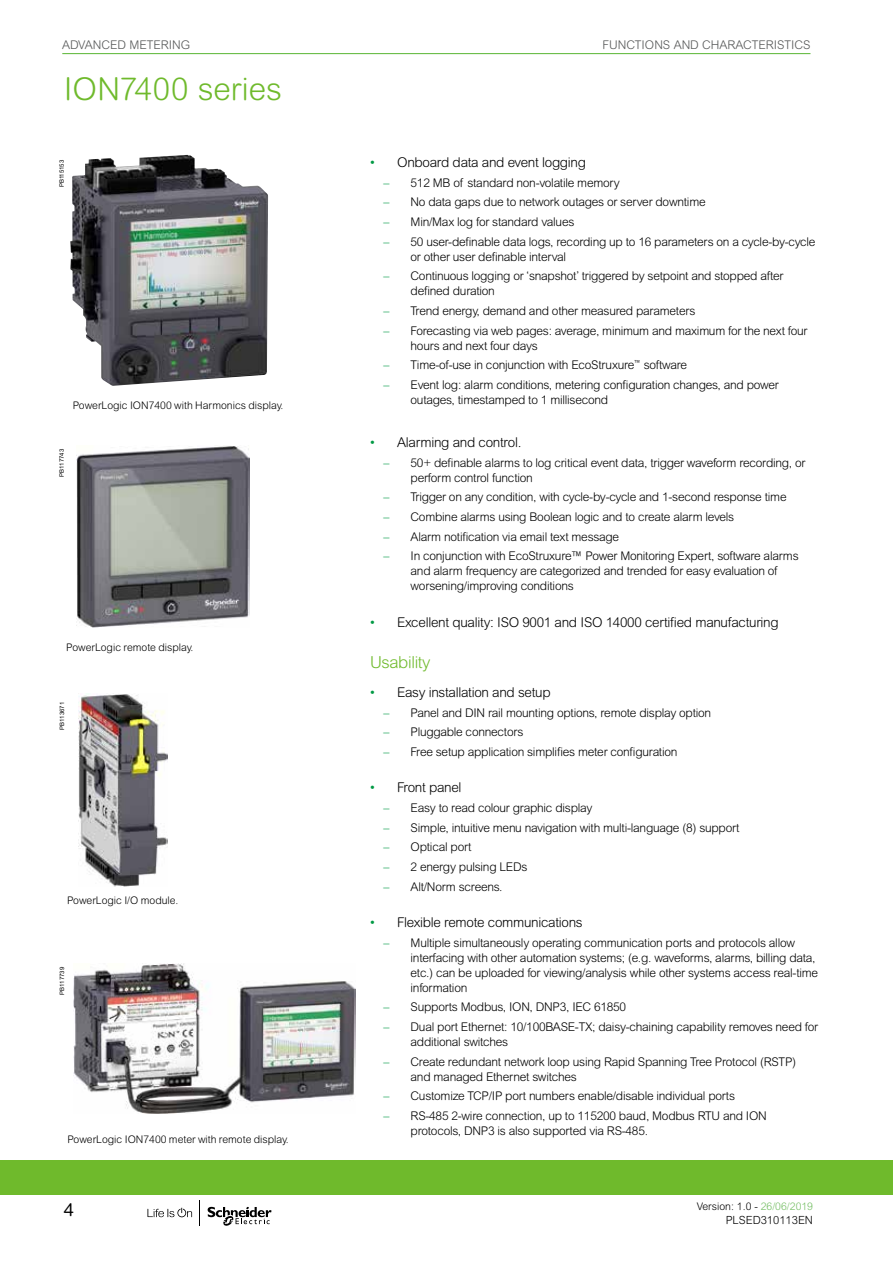
<style>
.page{position:relative;width:893px;height:1263px;background:#fff}
.page>*{position:absolute;margin:0;border:0;box-sizing:border-box;transform-origin:0 0}
.t1{font:300 31.5px "Arial Rounded MT Std";color:#6fba2c}
.t2{font:18px "Arial Rounded MT Std";color:#000}
.t3{font:300 16.5px "Arial Rounded MT Std";letter-spacing:-.02em;color:#6fba2c}
.t4{font:300 13.5px "Arial Rounded MT Std";letter-spacing:-.02em;color:#000}
.t5{font:300 12px/15px "Arial Rounded MT Std";letter-spacing:-.02em;color:#000}
.t6{font:300 12px "Arial Rounded MT Std";color:#555757}
.t7{font:300 11.25px "Arial Rounded MT Std";color:#000}
.t8{font:300 10.5px "Arial Rounded MT Std";color:#000}
.t9{font:6px "Arial";color:#000}
.s1{color:#094}
.s2{color:#74be63}
</style>
<div class="page">
<img style="left:76px;top:446px;width:174px;height:182px">
<img style="left:74px;top:963px;width:282px;height:151px">
<img style="left:78px;top:694px;width:89px;height:192px">
<img style="left:70px;top:155px;width:198px;height:231px">
<hr style="left:62px;top:53px;width:748px;height:1px;background:#59b533">
<div style="left:0;top:1161px;width:893px;height:34px;background:#6fba2c"></div>
<svg style="left:147px;top:1208px;width:45px;height:9px"></svg>
<svg style="left:208px;top:1207px;width:64px;height:19px"></svg>
<p class="t6" style="left:62px;top:37px;width:130px">ADVANCED METERING</p>
<p class="t6" style="left:602px;top:37px;width:210px">FUNCTIONS AND CHARACTERISTICS</p>
<h1 class="t1" style="left:64px;top:71px;width:219px">ION7400 series</h1>
<p class="t9" style="left:58px;top:187px;width:29px;rotate:-90deg">PB115153</p>
<p class="t8" style="left:73px;top:399px;width:212px">PowerLogic ION7400 with Harmonics display.</p>
<p class="t9" style="left:58px;top:477px;width:29px;rotate:-90deg">PB117743</p>
<p class="t8" style="left:66px;top:641px;width:129px">PowerLogic remote display.</p>
<p class="t9" style="left:58px;top:730px;width:29px;rotate:-90deg">PB113671</p>
<p class="t8" style="left:67px;top:894px;width:113px">PowerLogic I/O module.</p>
<p class="t9" style="left:58px;top:995px;width:29px;rotate:-90deg">PB117739</p>
<p class="t8" style="left:67px;top:1133px;width:223px">PowerLogic ION7400 meter with remote display.</p>
<h2 class="t2" style="left:64px;top:1199px;width:12px">4</h2>
<p class="t4" style="left:370px;top:154px;width:218px"><span class="s1">•</span> Onboard data and event logging</p>
<p class="t5" style="left:384px;top:175px;width:238px"><span class="s1">–</span> 512 MB of standard non-volatile memory</p>
<p class="t5" style="left:384px;top:195px;width:324px"><span class="s1">–</span> No data gaps due to network outages or server downtime</p>
<p class="t5" style="left:384px;top:214px;width:192px"><span class="s1">–</span> Min/Max log for standard values</p>
<p class="t5" style="left:411px;top:234px;width:406px;text-indent:-27px"><span class="s1">–</span> 50 user-definable data logs, recording up to 16 parameters on a cycle-by-cycle or other user definable interval</p>
<p class="t5" style="left:411px;top:269px;width:374px;text-indent:-27px"><span class="s1">–</span> Continuous logging or ‘snapshot’ triggered by setpoint and stopped after defined duration</p>
<p class="t5" style="left:384px;top:303px;width:313px"><span class="s1">–</span> Trend energy, demand and other measured parameters</p>
<p class="t5" style="left:411px;top:323px;width:398px;text-indent:-27px"><span class="s1">–</span> Forecasting via web pages: average, minimum and maximum for the next four hours and next four days</p>
<p class="t5" style="left:384px;top:358px;width:305px"><span class="s1">–</span> Time-of-use in conjunction with EcoStruxure<sup>™</sup> software</p>
<p class="t5" style="left:411px;top:377px;width:370px;text-indent:-27px"><span class="s1">–</span> Event log: alarm conditions, metering configuration changes, and power outages, timestamped to 1 millisecond</p>
<p class="t4" style="left:370px;top:434px;width:153px"><span class="s1">•</span> Alarming and control.</p>
<p class="t5" style="left:411px;top:455px;width:396px;text-indent:-27px"><span class="s1">–</span> 50+ definable alarms to log critical event data, trigger waveform recording, or perform control function</p>
<p class="t5" style="left:384px;top:490px;width:405px"><span class="s1">–</span> Trigger on any condition, with cycle-by-cycle and 1-second response time</p>
<p class="t5" style="left:384px;top:509px;width:352px"><span class="s1">–</span> Combine alarms using Boolean logic and to create alarm levels</p>
<p class="t5" style="left:384px;top:529px;width:237px"><span class="s1">–</span> Alarm notification via email text message</p>
<p class="t5" style="left:411px;top:549px;width:390px;text-indent:-27px"><span class="s1">–</span> In conjunction with EcoStruxure™ Power Monitoring Expert, software alarms and alarm frequency are categorized and trended for easy evaluation of worsening/improving conditions</p>
<p class="t4" style="left:370px;top:614px;width:410px"><span class="s1">•</span> Excellent quality: ISO 9001 and ISO 14000 certified manufacturing</p>
<h3 class="t3" style="left:370px;top:652px;width:62px">Usability</h3>
<p class="t4" style="left:370px;top:684px;width:182px"><span class="s1">•</span> Easy installation and setup</p>
<p class="t5" style="left:384px;top:705px;width:329px"><span class="s1">–</span> Panel and DIN rail mounting options, remote display option</p>
<p class="t5" style="left:384px;top:725px;width:141px"><span class="s1">–</span> Pluggable connectors</p>
<p class="t5" style="left:384px;top:744px;width:295px"><span class="s1">–</span> Free setup application simplifies meter configuration</p>
<p class="t4" style="left:370px;top:780px;width:93px"><span class="s1">•</span> Front panel</p>
<p class="t5" style="left:384px;top:800px;width:210px"><span class="s1">–</span> Easy to read colour graphic display</p>
<p class="t5" style="left:384px;top:820px;width:357px"><span class="s1">–</span> Simple, intuitive menu navigation with multi-language (8) support</p>
<p class="t5" style="left:384px;top:840px;width:89px"><span class="s1">–</span> Optical port</p>
<p class="t5" style="left:384px;top:859px;width:145px"><span class="s1">–</span> 2 energy pulsing LEDs</p>
<p class="t5" style="left:384px;top:879px;width:120px"><span class="s1">–</span> Alt/Norm screens.</p>
<p class="t4" style="left:370px;top:914px;width:214px"><span class="s1">•</span> Flexible remote communications</p>
<p class="t5" style="left:411px;top:935px;width:409px;text-indent:-27px"><span class="s1">–</span> Multiple simultaneously operating communication ports and protocols allow interfacing with other automation systems; (e.g. waveforms, alarms, billing data, etc.) can be uploaded for viewing/analysis while other systems access real-time information</p>
<p class="t5" style="left:384px;top:1000px;width:244px"><span class="s1">–</span> Supports Modbus, ION, DNP3, IEC 61850</p>
<p class="t5" style="left:411px;top:1019px;width:409px;text-indent:-27px"><span class="s1">–</span> Dual port Ethernet: 10/100BASE-TX; daisy-chaining capability removes need for additional switches</p>
<p class="t5" style="left:411px;top:1054px;width:387px;text-indent:-27px"><span class="s1">–</span> Create redundant network loop using Rapid Spanning Tree Protocol (RSTP) and managed Ethernet switches</p>
<p class="t5" style="left:384px;top:1089px;width:353px"><span class="s1">–</span> Customize TCP/IP port numbers enable/disable individual ports</p>
<p class="t5" style="left:411px;top:1108px;width:358px;text-indent:-27px"><span class="s1">–</span> RS-485 2-wire connection, up to 115200 baud, Modbus RTU and ION protocols, DNP3 is also supported via RS-485.</p>
<p class="t8" style="left:697px;top:1200px;width:118px">Version: 1.0 - <span class="s2">26/06/2019</span></p>
<p class="t7" style="left:726px;top:1213px;width:89px">PLSED310113EN</p>
</div>
